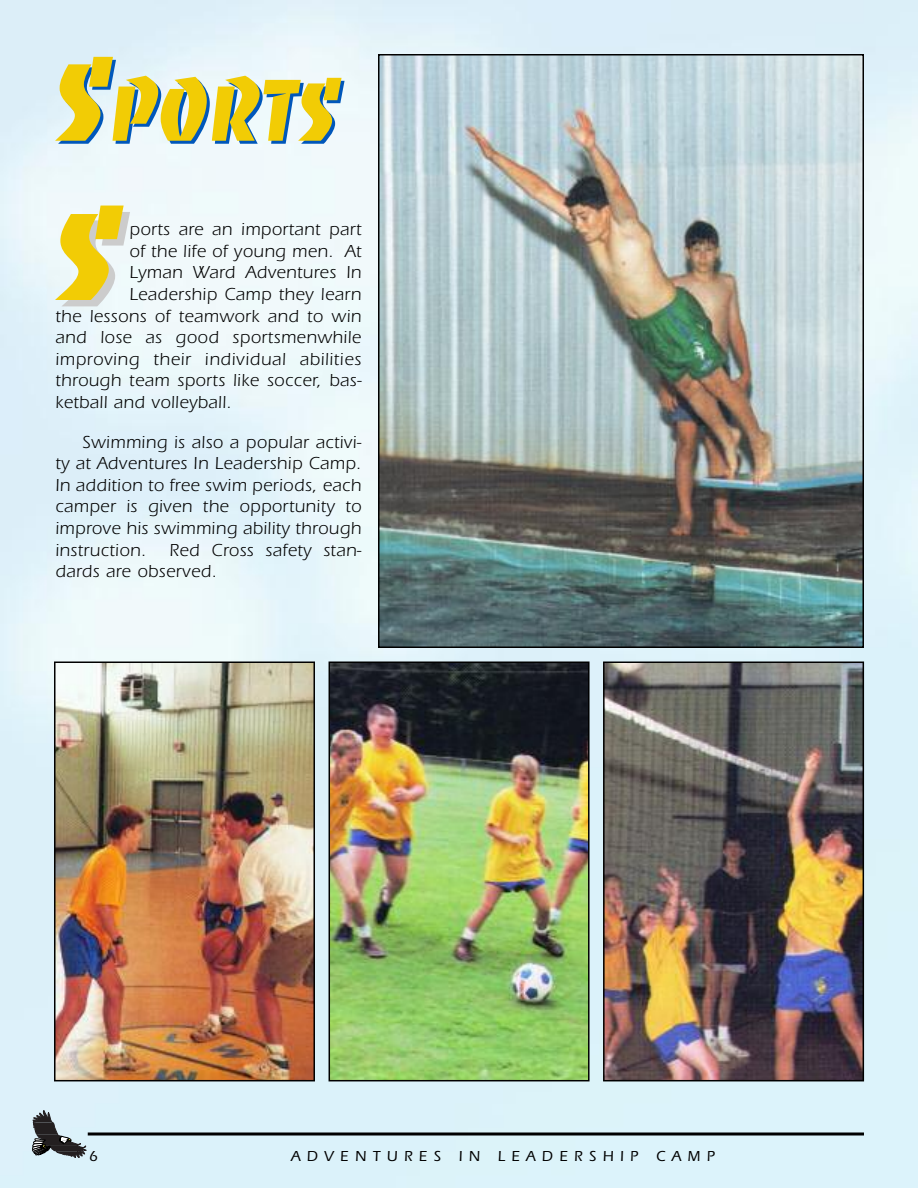
<style>
.page{position:relative;width:918px;height:1188px;background:#fff}
.page>*{position:absolute;margin:0;border:0;box-sizing:border-box;transform-origin:0 0}
.t1{font:128.25px "Banco";color:#f2cc05}
.t2{font:85.5px "Banco";letter-spacing:-.01em;color:#f2cc05;scale:.95 1}
.t3{font:18px/21.6px "Itc Eras";letter-spacing:.025em;color:#000;text-align:justify}
.t4{font:500 15px "Itc Eras";letter-spacing:.43em;color:#000}
.s1{font-size:114px}
</style>
<div class="page">
<svg style="left:32px;top:1110px;width:54px;height:48px;background:#879095"></svg>
<svg style="left:88px;top:1132px;width:776px;height:4px;background:#363c3e"></svg>
<img style="left:381px;top:57px;width:480px;height:588px">
<div style="left:378px;top:54px;width:486px;height:594px;border:2px solid #000"></div>
<img style="left:57px;top:665px;width:255px;height:413px">
<div style="left:54px;top:662px;width:261px;height:419px;border:2px solid #000"></div>
<img style="left:332px;top:665px;width:255px;height:413px">
<div style="left:329px;top:662px;width:261px;height:419px;border:2px solid #000"></div>
<img style="left:606px;top:665px;width:255px;height:413px">
<div style="left:603px;top:662px;width:261px;height:419px;border:2px solid #000"></div>
<h2 class="t2" style="left:56px;top:78px;width:302px"><span class="s1">S</span>PORTS</h2>
<h1 class="t1" style="left:56px;top:206px;width:68px">S</h1>
<p class="t3" style="left:130px;top:220px;width:233px">ports are an important part</p>
<p class="t3" style="left:130px;top:242px;width:233px">of the life of young men. At</p>
<p class="t3" style="left:130px;top:264px;width:233px">Lyman Ward Adventures In</p>
<p class="t3" style="left:130px;top:285px;width:233px">Leadership Camp they learn</p>
<p class="t3" style="left:56px;top:307px;width:307px">the lessons of teamwork and to win</p>
<p class="t3" style="left:56px;top:328px;width:307px">and lose as good sportsmenwhile</p>
<p class="t3" style="left:56px;top:350px;width:307px">improving their individual abilities</p>
<p class="t3" style="left:56px;top:372px;width:308px">through team sports like soccer, bas-</p>
<p class="t3" style="left:56px;top:393px;width:178px">ketball and volleyball.</p>
<p class="t3" style="left:56px;top:433px;width:308px;text-indent:27px">Swimming is also a popular activi&shy;ty at Adventures In Leadership Camp.<br>In addition to free swim periods, each camper is given the opportunity to improve his swimming ability through instruction.</p>
<p class="t3" style="left:56px;top:541px;width:308px;text-indent:114px">Red Cross safety stan&shy;dards are observed.</p>
<p class="t4" style="left:89px;top:1150px;width:10px">6</p>
<p class="t4" style="left:291px;top:1150px;width:425px">ADVENTURES IN LEADERSHIP CAMP</p>
</div>
